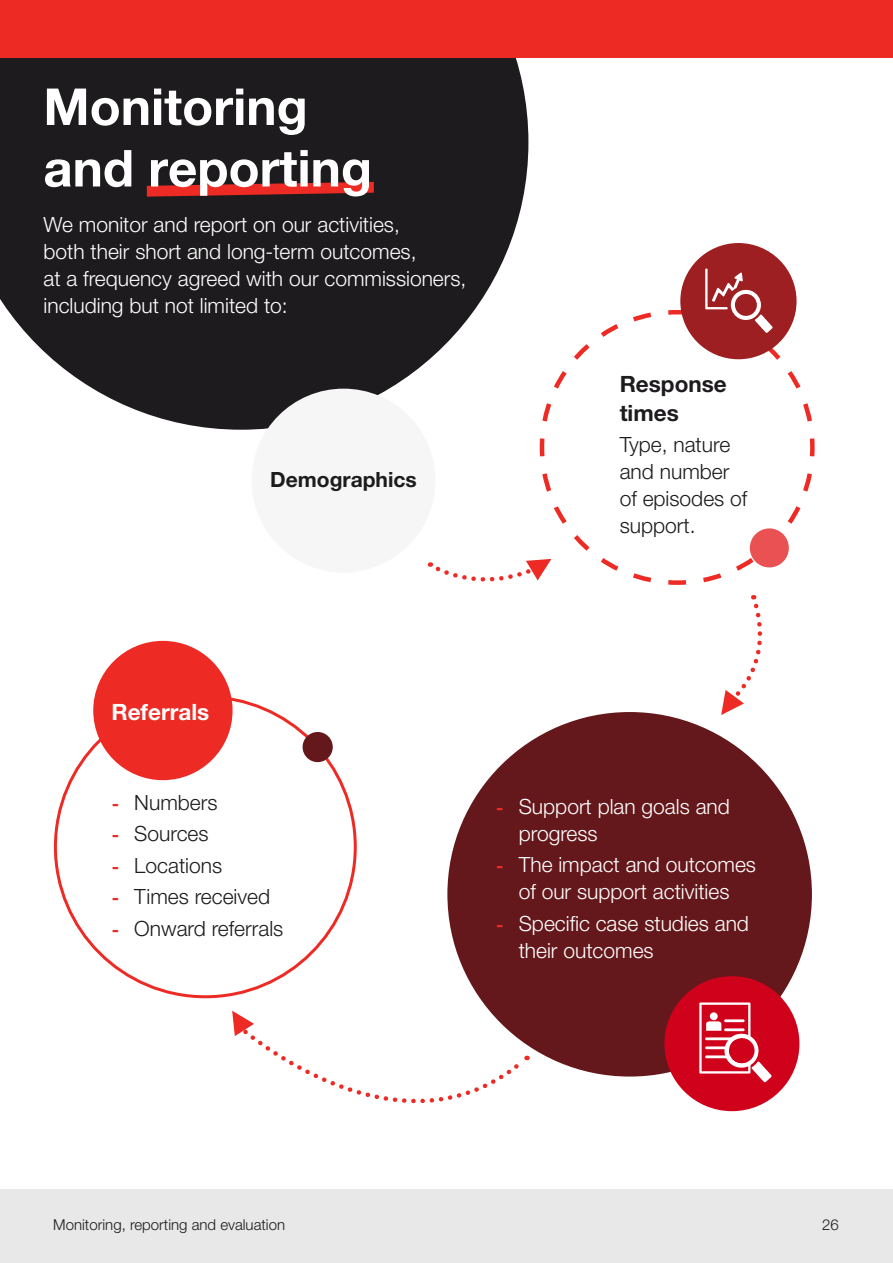
<style>
.page{position:relative;width:893px;height:1263px;background:#fff}
.page>*{position:absolute;margin:0;border:0;box-sizing:border-box;transform-origin:0 0}
.t1{font:700 51px/61.5px "Helvetica Neue LT Pro";color:#fff}
.t2{font:700 22.5px/28.5px "Helvetica Neue LT Pro";color:#1d1b1d}
.t3{font:700 22.5px "Helvetica Neue LT Pro";color:#fff}
.t4{font:300 21px/27px "Helvetica Neue LT Pro";color:#fff}
.t5{font:300 21px/27px "Helvetica Neue LT Pro";color:#1d1b1d}
.t6{font:700 21px "Helvetica Neue LT Pro";color:#1d1b1d}
.t7{font:300 15px "Helvetica Neue LT Pro";color:#1d1b1d}
.s1{font-weight:700;font-size:18px;color:#ee2a24}
</style>
<div class="page">
<div style="left:0;top:1189px;width:893px;height:74px;background:#e8e8e8"></div>
<svg style="left:0;top:57px;width:528px;height:373px;background:#3b393a"></svg>
<svg style="left:147px;top:182px;width:227px;height:15px;background:#b32521"></svg>
<div style="left:252px;top:389px;width:183px;height:183px;background:#f6f6f6;border-radius:50%"></div>
<svg style="left:539px;top:309px;width:276px;height:276px"></svg>
<div style="left:750px;top:528px;width:39px;height:39px;background:#e95153;border-radius:50%"></div>
<div style="left:680px;top:243px;width:116px;height:116px;background:#9d1f21;border-radius:50%"></div>
<svg style="left:690px;top:269px;width:125px;height:157px"></svg>
<div style="left:447px;top:712px;width:365px;height:364px;background:#65181b;border-radius:50%"></div>
<div style="left:664px;top:976px;width:135px;height:135px;background:#d0011b;border-radius:50%"></div>
<svg style="left:699px;top:1002px;width:73px;height:80px"></svg>
<div style="left:303px;top:732px;width:30px;height:30px;background:#65181b;border-radius:50%"></div>
<div style="left:93px;top:641px;width:140px;height:139px;background:#ee2a24;border-radius:50%"></div>
<svg style="left:430px;top:468px;width:235px;height:117px"></svg>
<svg style="left:232px;top:1011px;width:297px;height:93px"></svg>
<svg style="left:721px;top:595px;width:42px;height:120px"></svg>
<div style="left:0;top:0;width:893px;height:57px;background:#ee2a24"></div>
<div style="left:729px;top:1038px;width:25px;height:25px;background:#d0011b;border-radius:50%"></div>
<h1 class="t1" style="left:43px;top:75px;width:330px">Monitoring and reporting</h1>
<p class="t4" style="left:44px;top:210px;width:424px">We monitor and report on our activities,<br>both their short and long-term outcomes,<br>at a frequency agreed with our commissioners, including but not limited to:</p>
<p class="t6" style="left:270px;top:467px;width:148px">Demographics</p>
<p class="t2" style="left:620px;top:369px;width:109px">Response times</p>
<p class="t5" style="left:620px;top:431px;width:129px">Type, nature and number of episodes of support.</p>
<p class="t3" style="left:111px;top:698px;width:99px">Referrals</p>
<p class="t5" style="left:112px;top:788px;width:107px"><span class="s1">-</span> Numbers</p>
<p class="t5" style="left:112px;top:820px;width:98px"><span class="s1">-</span> Sources</p>
<p class="t5" style="left:112px;top:851px;width:112px"><span class="s1">-</span> Locations</p>
<p class="t5" style="left:112px;top:883px;width:160px"><span class="s1">-</span> Times received</p>
<p class="t5" style="left:112px;top:914px;width:173px"><span class="s1">-</span> Onward referrals</p>
<p class="t4" style="left:519px;top:792px;width:213px;text-indent:-22px"><span class="s1">-</span> Support plan goals and progress</p>
<p class="t4" style="left:496px;top:851px;width:261px;text-align:center"><span class="s1">-</span> The impact and outcomes of our support activities</p>
<p class="t4" style="left:519px;top:909px;width:232px;text-indent:-22px"><span class="s1">-</span> Specific case studies and their outcomes</p>
<p class="t7" style="left:53px;top:1216px;width:233px">Monitoring, reporting and evaluation</p>
<p class="t7" style="left:822px;top:1216px;width:18px">26</p>
</div>
